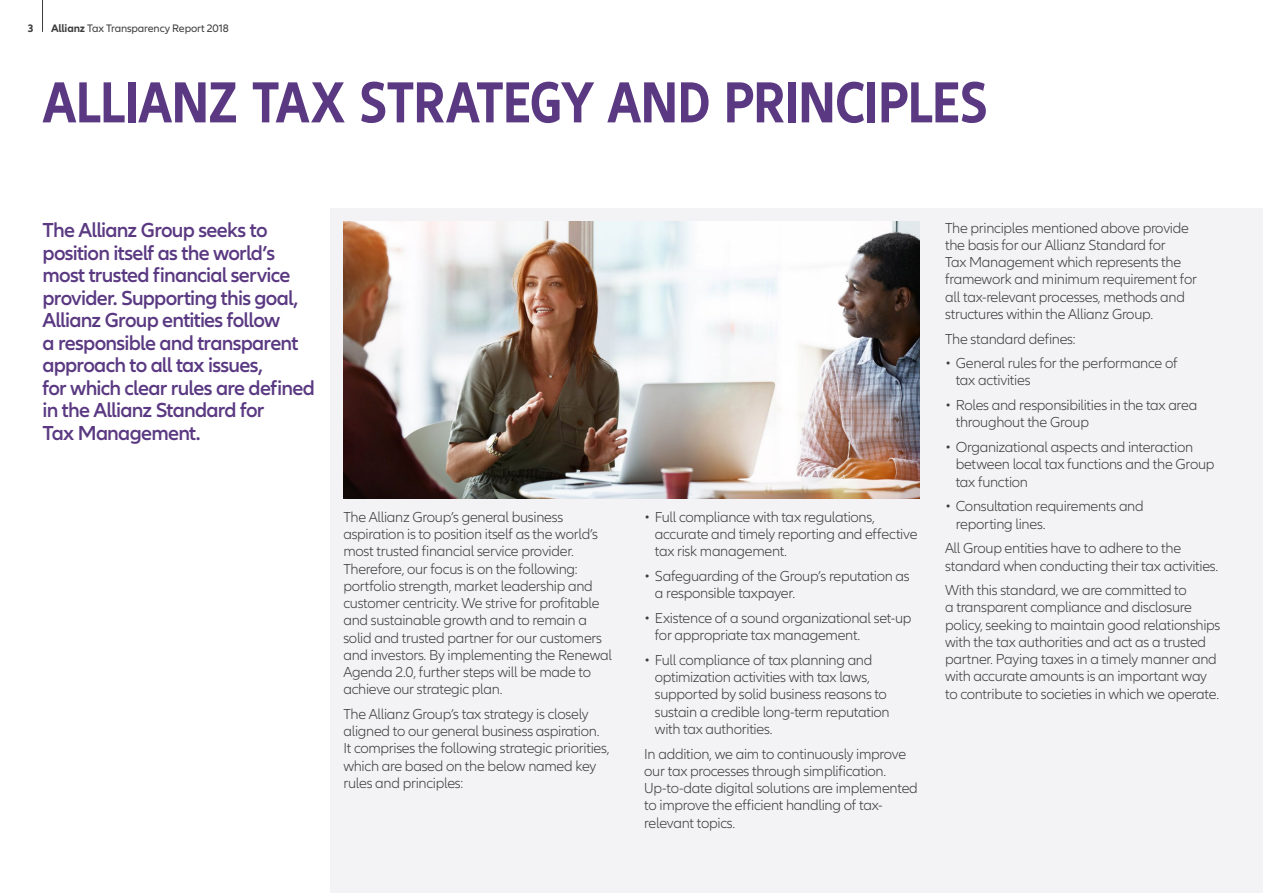
<style>
.page{position:relative;width:1263px;height:893px;background:#fff}
.page>*{position:absolute;margin:0;border:0;box-sizing:border-box;transform-origin:0 0}
.t1{font:700 condensed 60px "Allianz Neo";letter-spacing:-.01em;color:#5a3982}
.t2{font:600 21px/22.5px "Allianz Neo";letter-spacing:-.035em;color:#5a3982}
.t3{font:300 15px/17.2px "Allianz Neo";letter-spacing:-.02em;color:#3c3c3c}
.t4{font:11.25px "Allianz Neo";letter-spacing:-.015em;color:#3c3c3c}
.t5{font:700 11.25px "Allianz Neo";color:#3c3c3c}
.s1{font-weight:700}
</style>
<div class="page">
<div style="left:331px;top:208px;width:932px;height:685px;background:#f3f2f4"></div>
<img style="left:343px;top:221px;width:576px;height:278px">
<hr style="left:42px;top:0;width:1px;height:32px;background:#3c3c3c">
<p class="t5" style="left:28px;top:22px;width:8px">3</p>
<p class="t4" style="left:51px;top:22px;width:179px"><span class="s1">Allianz</span> Tax Transparency Report 2018</p>
<h1 class="t1" style="left:43px;top:68px;width:947px">ALLIANZ TAX STRATEGY AND PRINCIPLES</h1>
<p class="t2" style="left:43px;top:219px;width:274px">The Allianz Group seeks to position itself as the world’s most trusted financial service provider. Supporting this goal,<br>Allianz Group entities follow<br>a responsible and transparent approach to all tax issues,<br>for which clear rules are defined in the Allianz Standard for<br>Tax Management.</p>
<p class="t3" style="left:343px;top:509px;width:270px">The Allianz Group’s general business aspiration is to position itself as the world’s most trusted financial service provider.<br>Therefore, our focus is on the following: portfolio strength, market leadership and customer centricity. We strive for profitable and sustainable growth and to remain a solid and trusted partner for our customers and investors. By implementing the Renewal Agenda 2.0, further steps will be made to achieve our strategic plan.</p>
<p class="t3" style="left:343px;top:706px;width:268px">The Allianz Group’s tax strategy is closely aligned to our general business aspiration.<br>It comprises the following strategic priorities, which are based on the below named key rules and principles:</p>
<p class="t3" style="left:655px;top:509px;width:264px;text-indent:-11px">• Full compliance with tax regulations, accurate and timely reporting and effective tax risk management.</p>
<p class="t3" style="left:655px;top:568px;width:256px;text-indent:-11px">• Safeguarding of the Group’s reputation as a responsible taxpayer.</p>
<p class="t3" style="left:655px;top:610px;width:258px;text-indent:-11px">• Existence of a sound organizational set-up for appropriate tax management.</p>
<p class="t3" style="left:655px;top:652px;width:236px;text-indent:-11px">• Full compliance of tax planning and optimization activities with tax laws, supported by solid business reasons to sustain a credible long-term reputation with tax authorities.</p>
<p class="t3" style="left:644px;top:745px;width:275px">In addition, we aim to continuously improve our tax processes through simplification.<br>Up‑to-date digital solutions are implemented to improve the efficient handling of tax&shy;relevant topics.</p>
<p class="t3" style="left:945px;top:219px;width:253px">The principles mentioned above provide the basis for our Allianz Standard for<br>Tax Management which represents the framework and minimum requirement for all tax-relevant processes, methods and structures within the Allianz Group.</p>
<p class="t3" style="left:945px;top:330px;width:132px">The standard defines:</p>
<p class="t3" style="left:956px;top:355px;width:223px;text-indent:-11px">• General rules for the performance of tax activities</p>
<p class="t3" style="left:956px;top:397px;width:243px;text-indent:-11px">• Roles and responsibilities in the tax area throughout the Group</p>
<p class="t3" style="left:956px;top:439px;width:260px;text-indent:-11px">• Organizational aspects and interaction between local tax functions and the Group tax function</p>
<p class="t3" style="left:956px;top:498px;width:189px;text-indent:-11px">• Consultation requirements and reporting lines.</p>
<p class="t3" style="left:945px;top:540px;width:275px">All Group entities have to adhere to the standard when conducting their tax activities.</p>
<p class="t3" style="left:945px;top:582px;width:277px">With this standard, we are committed to<br>a transparent compliance and disclosure policy, seeking to maintain good relationships with the tax authorities and act as a trusted partner. Paying taxes in a timely manner and with accurate amounts is an important way to contribute to societies in which we operate.</p>
</div>
